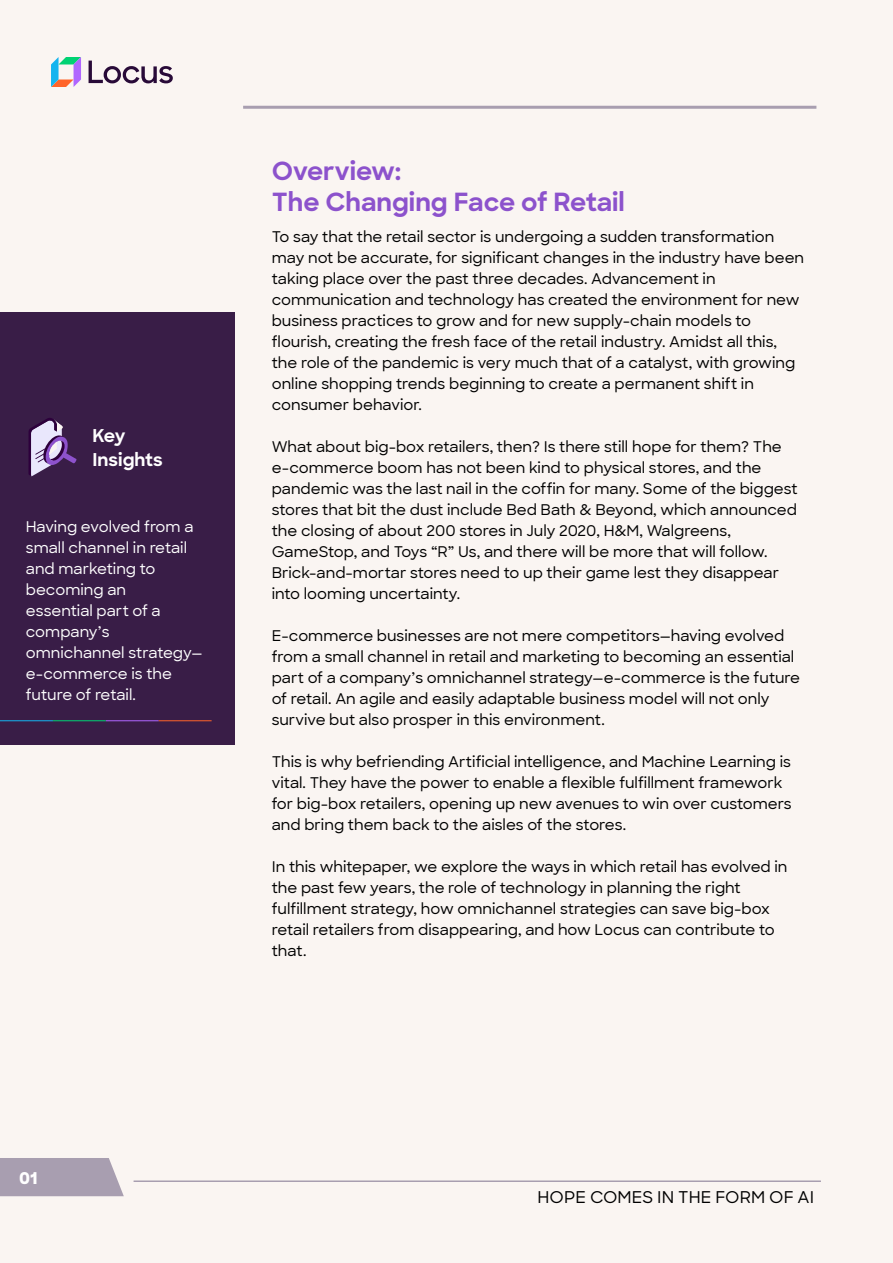
<style>
.page{position:relative;width:893px;height:1263px;background:#fff}
.page>*{position:absolute;margin:0;border:0;box-sizing:border-box;transform-origin:0 0}
.t1{font:700 25.5px/31.5px "Sharp Sans";color:#8c52cc}
.t2{font:700 18px/24px "Sharp Sans";color:#fff}
.t3{font:500 16.5px "Sharp Sans";color:#000}
.t4{font:800 16.5px "Sharp Sans";color:#fff}
.t5{font:500 15px/21px "Sharp Sans";color:#000}
.t6{font:500 15px/21px "Sharp Sans";color:#fff}
</style>
<div class="page">
<div style="left:0;top:0;width:892px;height:1263px;background:#faf5f2"></div>
<hr style="left:134px;top:1180px;width:686px;height:2px;background:#a89eb0">
<hr style="left:243px;top:106px;width:573px;height:3px;background:#a89eb0">
<div style="left:0;top:1158px;width:124px;height:38px;background:#a89eb0"></div>
<svg style="left:51px;top:57px;width:30px;height:30px"></svg>
<svg style="left:89px;top:61px;width:84px;height:22px"></svg>
<div style="left:0;top:313px;width:234px;height:432px;background:#391d47"></div>
<hr style="left:106px;top:720px;width:53px;height:1px;background:#b066ff">
<hr style="left:53px;top:720px;width:53px;height:1px;background:#00d273">
<hr style="left:159px;top:720px;width:53px;height:1px;background:#ff6429">
<hr style="left:0;top:720px;width:53px;height:1px;background:#14b4ef">
<svg style="left:28px;top:418px;width:49px;height:58px"></svg>
<p class="t2" style="left:93px;top:423px;width:72px">Key<br>Insights</p>
<p class="t6" style="left:26px;top:516px;width:178px">Having evolved from a small channel in retail and marketing to becoming an<br>essential part of a company’s omnichannel strategy— e-commerce is the future of retail.</p>
<h1 class="t1" style="left:272px;top:154px;width:354px">Overview:<br>The Changing Face of Retail</h1>
<p class="t5" style="left:272px;top:226px;width:534px">To say that the retail sector is undergoing a sudden transformation may not be accurate, for significant changes in the industry have been taking place over the past three decades. Advancement in communication and technology has created the environment for new business practices to grow and for new supply-chain models to flourish, creating the fresh face of the retail industry. Amidst all this, the role of the pandemic is very much that of a catalyst, with growing online shopping trends beginning to create a permanent shift in consumer behavior.</p>
<p class="t5" style="left:272px;top:436px;width:527px">What about big-box retailers, then? Is there still hope for them? The e-commerce boom has not been kind to physical stores, and the pandemic was the last nail in the coffin for many. Some of the biggest stores that bit the dust include Bed Bath &amp; Beyond, which announced the closing of about 200 stores in July 2020, H&amp;M, Walgreens, GameStop, and Toys “R” Us, and there will be more that will follow.<br>Brick-and-mortar stores need to up their game lest they disappear into looming uncertainty.</p>
<p class="t5" style="left:272px;top:625px;width:530px">E-commerce businesses are not mere competitors—having evolved from a small channel in retail and marketing to becoming an essential part of a company’s omnichannel strategy—e-commerce is the future of retail. An agile and easily adaptable business model will not only survive but also prosper in this environment.</p>
<p class="t5" style="left:272px;top:751px;width:521px">This is why befriending Artificial intelligence, and Machine Learning is vital. They have the power to enable a flexible fulfillment framework for big-box retailers, opening up new avenues to win over customers and bring them back to the aisles of the stores.</p>
<p class="t5" style="left:272px;top:856px;width:517px">In this whitepaper, we explore the ways in which retail has evolved in the past few years, the role of technology in planning the right fulfillment strategy, how omnichannel strategies can save big-box retail retailers from disappearing, and how Locus can contribute to that.</p>
<p class="t4" style="left:19px;top:1165px;width:20px">01</p>
<p class="t3" style="left:537px;top:1185px;width:278px">HOPE COMES IN THE FORM OF AI</p>
</div>
